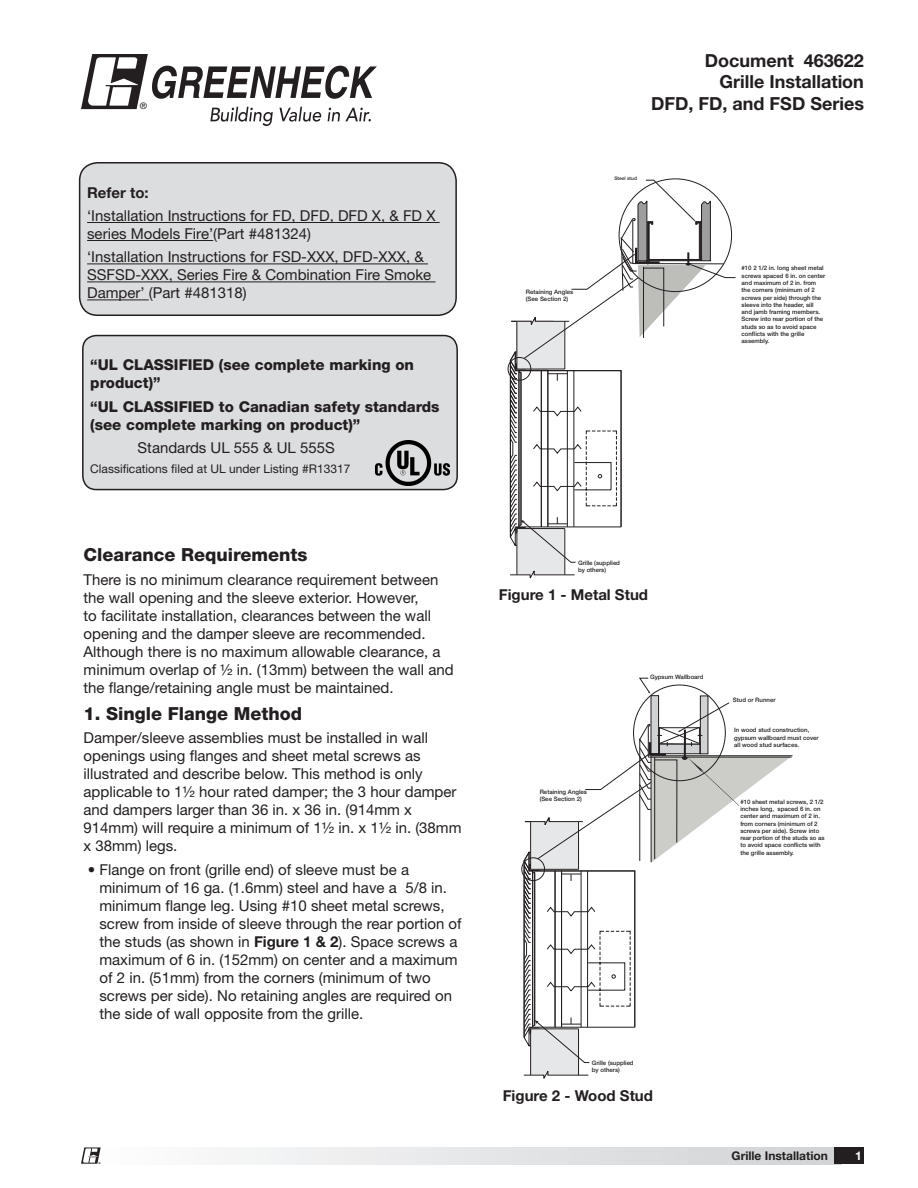
<style>
.page{position:relative;width:918px;height:1188px;background:#fff}
.page>*{position:absolute;margin:0;border:0;box-sizing:border-box;transform-origin:0 0}
.t1{font:700 18px/21.6px "Helvetica Neue LT Std";color:#231f20;text-align:right}
.Subheading{font:800 18px "Helvetica Neue LT Std";color:#231f20}
.Body{font:15px/18px "Helvetica Neue LT Std";color:#231f20}
.Body-2{font:800 15px/18px "Helvetica Neue LT Std";color:#231f20}
.Bold{font:700 15px "Helvetica Neue LT Std";color:#231f20}
.Footnotes{font:12px "Helvetica Neue LT Std";color:#231f20}
.t2{font:700 12px "Helvetica Neue LT Std";color:#231f20}
.t3{font:700 12px "Helvetica Neue LT Std";color:#fff}
.t4{font:9px "Helvetica";color:#231f20}
.t5{font:500 6.15px/7.4px "Helvetica Neue LT Std";color:#231f20}
.t6{font:500 4.8px "Helvetica Neue LT Std";color:#231f20}
.t7{font:700 2.7px "Helvetica Neue LT Std";color:#231f20}
.s1{font-weight:700}
</style>
<div class="page">
<div style="left:80px;top:163px;width:376px;height:152px;background:#dcdddf;border-radius:18px"></div>
<hr style="left:87px;top:222px;width:353px;height:1px;background:#231f20">
<hr style="left:87px;top:240px;width:126px;height:1px;background:#231f20">
<hr style="left:87px;top:264px;width:341px;height:1px;background:#231f20">
<hr style="left:87px;top:282px;width:349px;height:1px;background:#231f20">
<hr style="left:87px;top:300px;width:62px;height:1px;background:#231f20">
<div style="left:79px;top:162px;width:378px;height:154px;border:2px solid #231f20;border-radius:18px"></div>
<div style="left:83px;top:336px;width:374px;height:154px;background:#dcdddf;border-radius:14px"></div>
<div style="left:82px;top:335px;width:376px;height:155px;border:2px solid #231f20;border-radius:14px"></div>
<svg style="left:507px;top:180px;width:229px;height:399px"></svg>
<div style="left:651px;top:696px;width:8px;height:58px;background:#d1d2d4"></div>
<div style="left:651px;top:695px;width:8px;height:59px;border:1px solid #231f20"></div>
<div style="left:700px;top:696px;width:8px;height:58px;background:#d1d2d4"></div>
<div style="left:700px;top:696px;width:8px;height:58px;border:1px solid #231f20"></div>
<svg style="left:639px;top:677px;width:68px;height:18px"></svg>
<svg style="left:521px;top:702px;width:272px;height:377px"></svg>
<img style="left:376px;top:440px;width:73px;height:45px">
<svg style="left:81px;top:54px;width:296px;height:72px"></svg>
<div style="left:81px;top:1148px;width:760px;height:16px;background:linear-gradient(to right,#fefefe,#d1d2d4)"></div>
<div style="left:834px;top:1148px;width:30px;height:16px;background:#231f20"></div>
<svg style="left:81px;top:1147px;width:20px;height:17px"></svg>
<p class="t4" style="left:140px;top:101px;width:8px">®</p>
<p class="Bold" style="left:87px;top:183px;width:63px">Refer to:</p>
<p class="Body" style="left:87px;top:206px;width:350px">‘Installation Instructions for FD, DFD, DFD X, &amp; FD X series Models Fire’(Part #481324)</p>
<p class="Body" style="left:87px;top:248px;width:346px">‘Installation Instructions for FSD-XXX, DFD-XXX, &amp;<br>SSFSD-XXX, Series Fire &amp; Combination Fire Smoke<br>Damper’ (Part #481318)</p>
<p class="Body-2" style="left:90px;top:356px;width:325px">“UL CLASSIFIED (see complete marking on product)”</p>
<p class="Body-2" style="left:90px;top:397px;width:351px">“UL CLASSIFIED to Canadian safety standards (see complete marking on product)”</p>
<p class="Body" style="left:138px;top:439px;width:199px">Standards UL 555 &amp; UL 555S</p>
<p class="Footnotes" style="left:90px;top:462px;width:262px">Classifications filed at UL under Listing #R13317</p>
<p class="Subheading" style="left:84px;top:544px;width:226px">Clearance Requirements</p>
<p class="Body" style="left:84px;top:570px;width:372px">There is no minimum clearance requirement between the wall opening and the sleeve exterior. However,<br>to facilitate installation, clearances between the wall opening and the damper sleeve are recommended.<br>Although there is no maximum allowable clearance, a minimum overlap of 1/2 in. (13mm) between the wall and the flange/retaining angle must be maintained.</p>
<p class="Subheading" style="left:84px;top:703px;width:220px">1. Single Flange Method</p>
<p class="Body" style="left:84px;top:729px;width:379px">Damper/sleeve assemblies must be installed in wall openings using flanges and sheet metal screws as illustrated and describe below. This method is only applicable to 11/2 hour rated damper; the 3 hour damper and dampers larger than 36 in. x 36 in. (914mm x 914mm) will require a minimum of 11/2 in. x 11/2 in. (38mm x 38mm) legs.</p>
<p class="Body" style="left:99px;top:860px;width:364px;text-indent:-12px">• Flange on front (grille end) of sleeve must be a minimum of 16 ga. (1.6mm) steel and have a 5/8 in. minimum flange leg. Using #10 sheet metal screws, screw from inside of sleeve through the rear portion of the studs (as shown in <span class="s1">Figure 1 &amp; 2</span>). Space screws a maximum of 6 in. (152mm) on center and a maximum of 2 in. (51mm) from the corners (minimum of two screws per side). No retaining angles are required on the side of wall opposite from the grille.</p>
<p class="t7" style="left:98px;top:1161px;width:4px">®</p>
<p class="t5" style="left:526px;top:288px;width:49px">Retaining Angles (See Section 2)</p>
<p class="t1" style="left:651px;top:49px;width:214px">Document 463622<br>Grille Installation<br>DFD, FD, and FSD Series</p>
<p class="t6" style="left:614px;top:176px;width:24px">Steel stud</p>
<p class="t5" style="left:742px;top:265px;width:85px">#10 2 1/2 in. long sheet metal screws spaced 6 in. on center and maximum of 2 in. from the corners (minimum of 2 screws per side) through the sleeve into the header, sill and jamb framing members.<br>Screw into rear portion of the studs so as to avoid space conflicts with the grille assembly.</p>
<p class="t5" style="left:578px;top:559px;width:43px;line-height:6.8px">Grille (supplied by others)</p>
<p class="Bold" style="left:499px;top:585px;width:151px">Figure 1 - Metal Stud</p>
<p class="t5" style="left:540px;top:788px;width:49px">Retaining Angles (See Section 2)</p>
<p class="t5" style="left:650px;top:673px;width:55px">Gypsum Wallboard</p>
<p class="t5" style="left:733px;top:696px;width:44px">Stud or Runner</p>
<p class="t5" style="left:734px;top:727px;width:86px">In wood stud construction, gypsum wallboard must cover all wood stud surfaces.</p>
<p class="t5" style="left:740px;top:798px;width:86px">#10 sheet metal screws, 2 1/2 inches long, spaced 6 in. on center and maximum of 2 in. from corners (minimum of 2 screws per side). Screw into rear portion of the studs so as to avoid space conflicts with the grille assembly.</p>
<p class="t5" style="left:592px;top:1059px;width:43px;line-height:6.8px">Grille (supplied by others)</p>
<p class="Bold" style="left:503px;top:1087px;width:152px">Figure 2 - Wood Stud</p>
<p class="t2" style="left:732px;top:1148px;width:98px">Grille Installation</p>
<p class="t3" style="left:855px;top:1148px;width:8px">1</p>
</div>
